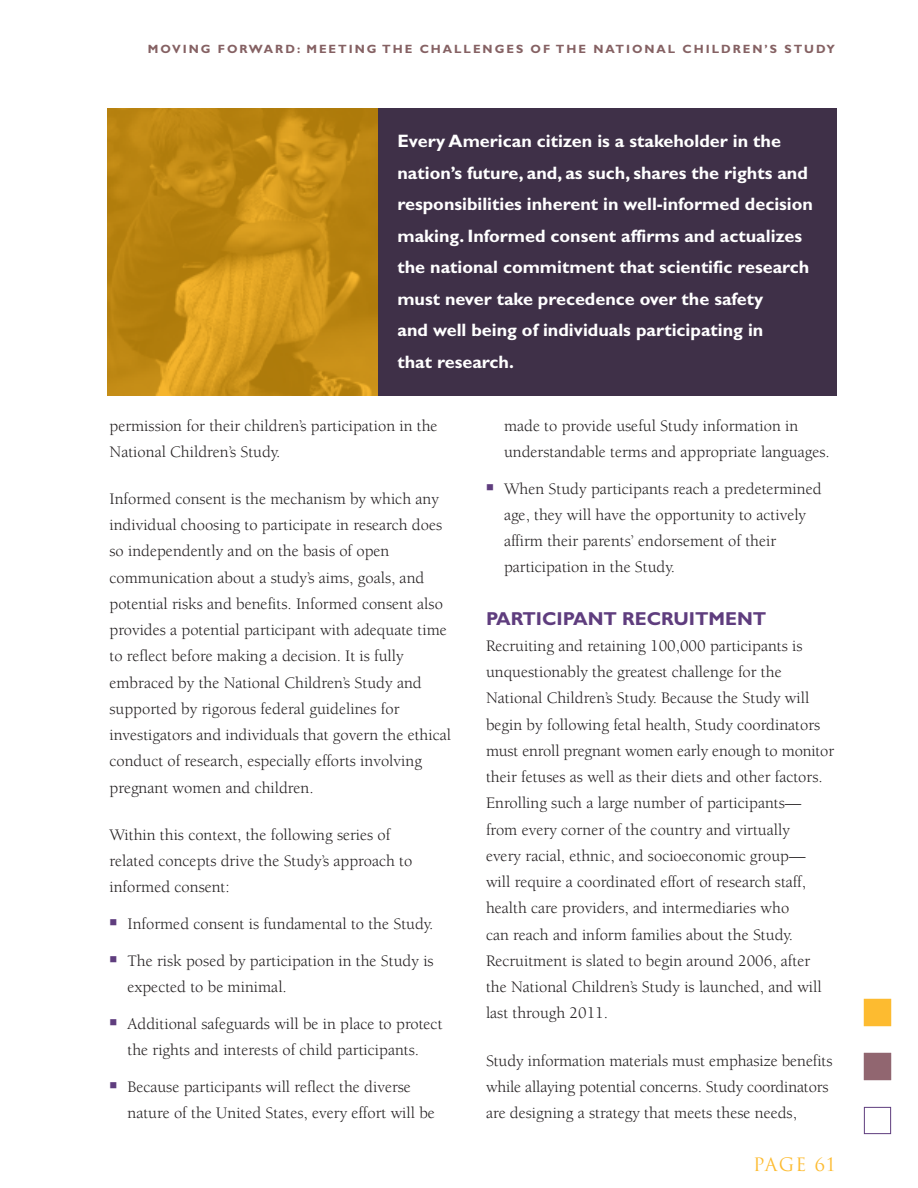
<style>
.page{position:relative;width:918px;height:1188px;background:#fff}
.page>*{position:absolute;margin:0;border:0;box-sizing:border-box;transform-origin:0 0}
.t1{font:700 18.75px "Gill Sans";color:#5f3d7e}
.t2{font:700 18px/31.5px "Gill Sans";color:#fff}
.t3{font:18px "Trajan";letter-spacing:.065em;color:#fdbb30}
.t4{font:16.5px/26.2px "Berkeley";color:#231f20}
.t5{font:700 12px "Gill Sans";letter-spacing:.165em;color:#856163}
</style>
<div class="page">
<div style="left:864px;top:1107px;width:27px;height:27px;border:1px solid #5f3d7e"></div>
<div style="left:864px;top:999px;width:27px;height:27px;background:#fdbb30"></div>
<div style="left:864px;top:1053px;width:27px;height:27px;background:#916670"></div>
<img style="left:107px;top:108px;width:271px;height:288px">
<div style="left:378px;top:108px;width:459px;height:288px;background:#3f3048"></div>
<p class="t5" style="left:148px;top:44px;width:689px">MOVING FORWARD: MEETING THE CHALLENGES OF THE NATIONAL CHILDREN’S STUDY</p>
<p class="t2" style="left:398px;top:127px;width:417px">Every American citizen is a stakeholder in the nation’s future, and, as such, shares the rights and responsibilities inherent in well-informed decision making. Informed consent affirms and actualizes the national commitment that scientific research must never take precedence over the safety<br>and well being of individuals participating in<br>that research.</p>
<p class="t4" style="left:110px;top:414px;width:330px">permission for their children’s participation in the<br>National Children’s Study.</p>
<p class="t4" style="left:110px;top:487px;width:343px">Informed consent is the mechanism by which any individual choosing to participate in research does so independently and on the basis of open communication about a study’s aims, goals, and potential risks and benefits. Informed consent also provides a potential participant with adequate time to reflect before making a decision. It is fully embraced by the National Children’s Study and supported by rigorous federal guidelines for investigators and individuals that govern the ethical conduct of research, especially efforts involving pregnant women and children.</p>
<p class="t4" style="left:110px;top:823px;width:304px">Within this context, the following series of related concepts drive the Study’s approach to informed consent:</p>
<p class="t4" style="left:128px;top:912px;width:308px">Informed consent is fundamental to the Study.</p>
<p class="t4" style="left:128px;top:949px;width:308px">The risk posed by participation in the Study is expected to be minimal.</p>
<p class="t4" style="left:128px;top:1012px;width:317px">Additional safeguards will be in place to protect the rights and interests of child participants.</p>
<p class="t4" style="left:128px;top:1075px;width:309px">Because participants will reflect the diverse nature of the United States, every effort will be</p>
<p class="t4" style="left:504px;top:414px;width:327px">made to provide useful Study information in understandable terms and appropriate languages.</p>
<p class="t4" style="left:504px;top:477px;width:319px">When Study participants reach a predetermined age, they will have the opportunity to actively affirm their parents’ endorsement of their participation in the Study.</p>
<p class="t1" style="left:486px;top:612px;width:282px">PARTICIPANT RECRUITMENT</p>
<p class="t4" style="left:486px;top:634px;width:350px">Recruiting and retaining 100,000 participants is unquestionably the greatest challenge for the National Children’s Study. Because the Study will begin by following fetal health, Study coordinators must enroll pregnant women early enough to monitor their fetuses as well as their diets and other factors.<br>Enrolling such a large number of participants— from every corner of the country and virtually<br>every racial, ethnic, and socioeconomic group—<br>will require a coordinated effort of research staff, health care providers, and intermediaries who<br>can reach and inform families about the Study.<br>Recruitment is slated to begin around 2006, after the National Children’s Study is launched, and will last through 2011.</p>
<p class="t4" style="left:486px;top:1049px;width:348px">Study information materials must emphasize benefits while allaying potential concerns. Study coordinators are designing a strategy that meets these needs,</p>
<p class="t3" style="left:753px;top:1154px;width:84px">Page 61</p>
</div>
